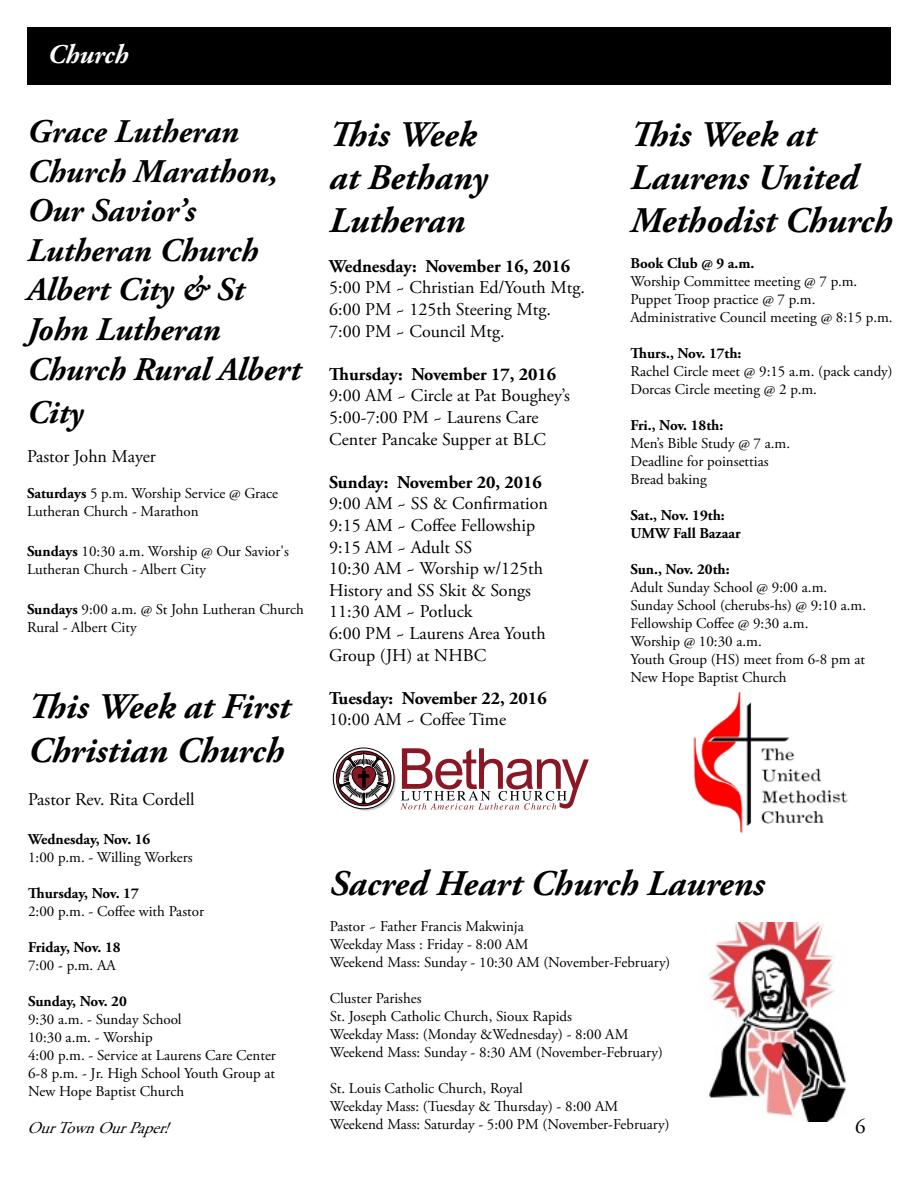
<style>
.page{position:relative;width:918px;height:1188px;background:#fff}
.page>*{position:absolute;margin:0;border:0;box-sizing:border-box;transform-origin:0 0}
.t1{font:italic 700 36px/43.2px "Adobe Garamond Pro";color:#000}
.t2{font:italic 700 33px/39.6px "Adobe Garamond Pro";color:#000}
.t3{font:italic 700 27px "Adobe Garamond Pro";color:#fcfcfc}
.t4{font:21px "Adobe Garamond Pro";color:#000}
.t5{font:18px/21.6px "Adobe Garamond Pro";color:#000}
.t6{font:700 18px "Adobe Garamond Pro";color:#000}
.t7{font:italic 16.5px "Adobe Garamond Pro";color:#000}
.t8{font:15px/18px "Adobe Garamond Pro";color:#000}
.t9{font:700 15px/18px "Adobe Garamond Pro";color:#000}
.s1{font-weight:700}
</style>
<div class="page">
<img style="left:693px;top:691px;width:156px;height:142px">
<div style="left:27px;top:27px;width:864px;height:58px;background:#000"></div>
<img style="left:707px;top:922px;width:139px;height:199px">
<svg style="left:401px;top:748px;width:188px;height:62px"></svg>
<svg style="left:336px;top:750px;width:60px;height:61px"></svg>
<svg style="left:333px;top:748px;width:61px;height:61px"></svg>
<div style="left:333px;top:748px;width:62px;height:61px;border:1px solid #000;border-radius:50%"></div>
<div style="left:336px;top:751px;width:55px;height:55px;border:1px solid #000;border-radius:50%"></div>
<svg style="left:337px;top:753px;width:52px;height:52px"></svg>
<h3 class="t3" style="left:48px;top:39px;width:82px">Church</h3>
<h2 class="t2" style="left:27px;top:112px;width:275px">Grace Lutheran<br>Church Marathon,<br>Our Savior’s<br>Lutheran Church<br>Albert City &amp; St<br>John Lutheran<br>Church Rural Albert</h2>
<h2 class="t2" style="left:27px;top:393px;width:58px">City</h2>
<p class="t5" style="left:27px;top:446px;width:130px">Pastor John Mayer</p>
<p class="t8" style="left:27px;top:485px;width:253px"><span class="s1">Saturdays</span> 5 p.m. Worship Service @ Grace<br>Lutheran Church - Marathon</p>
<p class="t8" style="left:27px;top:543px;width:263px"><span class="s1">Sundays</span> 10:30 a.m. Worship @ Our Savior's<br>Lutheran Church - Albert City</p>
<p class="t8" style="left:27px;top:600px;width:278px"><span class="s1">Sundays</span> 9:00 a.m. @ St John Lutheran Church<br>Rural - Albert City</p>
<h1 class="t1" style="left:630px;top:113px;width:263px">This Week at<br>Laurens United<br>Methodist Church</h1>
<p class="t9" style="left:630px;top:255px;width:125px">Book Club @ 9 a.m.</p>
<p class="t8" style="left:630px;top:273px;width:264px">Worship Committee meeting @ 7 p.m.<br>Puppet Troop practice @ 7 p.m.<br>Administrative Council meeting @ 8:15 p.m.</p>
<p class="t9" style="left:630px;top:345px;width:113px">Thurs., Nov. 17th:</p>
<p class="t8" style="left:630px;top:363px;width:264px">Rachel Circle meet @ 9:15 a.m. (pack candy)<br>Dorcas Circle meeting @ 2 p.m.</p>
<p class="t9" style="left:630px;top:417px;width:94px">Fri., Nov. 18th:</p>
<p class="t8" style="left:630px;top:435px;width:161px">Men’s Bible Study @ 7 a.m.<br>Deadline for poinsettias<br>Bread baking</p>
<p class="t9" style="left:630px;top:507px;width:112px">Sat., Nov. 19th:<br>UMW Fall Bazaar</p>
<p class="t9" style="left:630px;top:561px;width:101px">Sun., Nov. 20th:</p>
<p class="t8" style="left:630px;top:579px;width:237px">Adult Sunday School @ 9:00 a.m.<br>Sunday School (cherubs-hs) @ 9:10 a.m.<br>Fellowship Coffee @ 9:30 a.m.<br>Worship @ 10:30 a.m.<br>Youth Group (HS) meet from 6-8 pm at<br>New Hope Baptist Church</p>
<h1 class="t1" style="left:329px;top:114px;width:160px">This Week at Bethany<br>Lutheran</h1>
<p class="t6" style="left:329px;top:256px;width:243px">Wednesday: November 16, 2016</p>
<p class="t5" style="left:329px;top:278px;width:257px">5:00 PM ~ Christian Ed/Youth Mtg.<br>6:00 PM ~ 125th Steering Mtg.<br>7:00 PM ~ Council Mtg.</p>
<p class="t6" style="left:329px;top:364px;width:229px">Thursday: November 17, 2016</p>
<p class="t5" style="left:329px;top:386px;width:242px">9:00 AM ~ Circle at Pat Boughey’s<br>5:00-7:00 PM ~ Laurens Care<br>Center Pancake Supper at BLC</p>
<p class="t6" style="left:329px;top:472px;width:214px">Sunday: November 20, 2016</p>
<p class="t5" style="left:329px;top:494px;width:220px">9:00 AM ~ SS &amp; Confirmation<br>9:15 AM ~ Coffee Fellowship<br>9:15 AM ~ Adult SS<br>10:30 AM ~ Worship w/125th<br>History and SS Skit &amp; Songs<br>11:30 AM ~ Potluck<br>6:00 PM ~ Laurens Area Youth<br>Group (JH) at NHBC</p>
<p class="t6" style="left:329px;top:688px;width:219px">Tuesday: November 22, 2016</p>
<p class="t5" style="left:329px;top:710px;width:178px">10:00 AM ~ Coffee Time</p>
<h1 class="t1" style="left:28px;top:686px;width:264px">This Week at First<br>Christian Church</h1>
<p class="t5" style="left:28px;top:789px;width:168px">Pastor Rev. Rita Cordell</p>
<p class="t9" style="left:28px;top:831px;width:124px">Wednesday, Nov. 16</p>
<p class="t8" style="left:28px;top:849px;width:166px">1:00 p.m. - Willing Workers</p>
<p class="t9" style="left:28px;top:885px;width:112px">Thursday, Nov. 17</p>
<p class="t8" style="left:28px;top:903px;width:177px">2:00 p.m. - Coffee with Pastor</p>
<p class="t9" style="left:28px;top:939px;width:94px">Friday, Nov. 18</p>
<p class="t8" style="left:28px;top:957px;width:89px">7:00 - p.m. AA</p>
<p class="t9" style="left:28px;top:993px;width:100px">Sunday, Nov. 20</p>
<p class="t8" style="left:28px;top:1011px;width:249px">9:30 a.m. - Sunday School<br>10:30 a.m. - Worship<br>4:00 p.m. - Service at Laurens Care Center<br>6-8 p.m. - Jr. High School Youth Group at<br>New Hope Baptist Church</p>
<h1 class="t1" style="left:330px;top:863px;width:436px">Sacred Heart Church Laurens</h1>
<p class="t8" style="left:330px;top:918px;width:342px">Pastor ~ Father Francis Makwinja<br>Weekday Mass : Friday - 8:00 AM<br>Weekend Mass: Sunday - 10:30 AM (November-February)</p>
<p class="t8" style="left:330px;top:990px;width:335px">Cluster Parishes<br>St. Joseph Catholic Church, Sioux Rapids<br>Weekday Mass: (Monday &amp;Wednesday) - 8:00 AM Weekend Mass: Sunday - 8:30 AM (November-February)</p>
<p class="t8" style="left:330px;top:1080px;width:341px">St. Louis Catholic Church, Royal<br>Weekday Mass: (Tuesday &amp; Thursday) - 8:00 AM<br>Weekend Mass: Saturday - 5:00 PM (November-February)</p>
<p class="t7" style="left:27px;top:1118px;width:151px">OurTownOurPaper!</p>
<h3 class="t4" style="left:855px;top:1114px;width:12px">6</h3>
</div>
